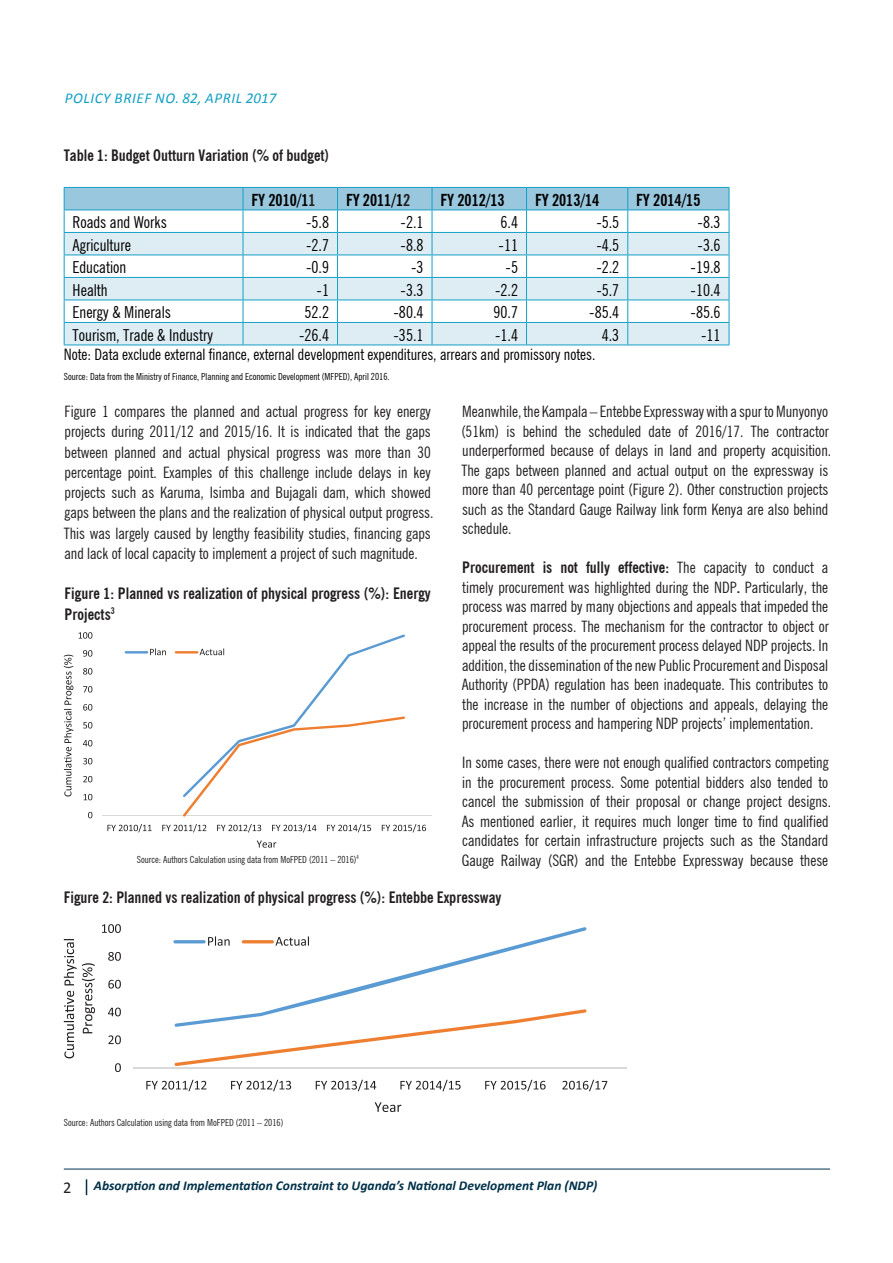
<style>
.page{position:relative;width:893px;height:1263px;background:#fff}
.page>*{position:absolute;margin:0;border:0;box-sizing:border-box;transform-origin:0 0}
.t1{font:condensed 16.5px "News Gothic BT";color:#000}
.t2{font:700 condensed 16.5px "News Gothic BT";color:#000}
.t3{font:16.5px "Calibri";color:#231f20}
.t4{font:condensed 15.75px/19.5px "News Gothic BT";color:#231f20}
.t5{font:700 condensed 15.75px/20.2px "News Gothic BT";color:#231f20}
.t6{font:condensed 15.75px "News Gothic BT";color:#000}
.t7{font:italic 15px "Calibri";letter-spacing:.04em;color:#13a0c5}
.t8{font:italic 700 13.5px "Calibri";color:#003149}
.t9{font:condensed 9.75px "News Gothic BT";color:#231f20}
.t10{font:condensed 9.75px "News Gothic BT";color:#000}
.s1{color:#231f20}
.s2{font-weight:700}
</style>
<div class="page">
<svg style="left:86px;top:1179px;width:1px;height:16px"></svg>
<hr style="left:64px;top:1169px;width:766px;height:1px;background:#003149">
<svg style="left:64px;top:187px;width:666px;height:158px"></svg>
<hr style="left:64px;top:345px;width:179px;height:1px;background:#13a0c5">
<hr style="left:243px;top:345px;width:95px;height:1px;background:#13a0c5">
<hr style="left:338px;top:345px;width:94px;height:1px;background:#13a0c5">
<hr style="left:432px;top:345px;width:94px;height:1px;background:#13a0c5">
<hr style="left:526px;top:345px;width:102px;height:1px;background:#13a0c5">
<hr style="left:628px;top:345px;width:101px;height:1px;background:#13a0c5">
<hr style="left:102px;top:815px;width:329px;height:1px;background:#d8d9d8">
<svg style="left:88px;top:812px;width:4px;height:6px"></svg>
<svg style="left:84px;top:794px;width:8px;height:6px"></svg>
<svg style="left:83px;top:776px;width:9px;height:6px"></svg>
<svg style="left:83px;top:758px;width:9px;height:6px"></svg>
<svg style="left:83px;top:740px;width:9px;height:6px"></svg>
<svg style="left:83px;top:722px;width:9px;height:6px"></svg>
<svg style="left:83px;top:704px;width:9px;height:6px"></svg>
<svg style="left:83px;top:686px;width:9px;height:6px"></svg>
<svg style="left:83px;top:668px;width:9px;height:6px"></svg>
<svg style="left:83px;top:650px;width:9px;height:7px"></svg>
<svg style="left:79px;top:632px;width:13px;height:7px"></svg>
<svg style="left:107px;top:824px;width:45px;height:8px"></svg>
<svg style="left:162px;top:824px;width:44px;height:8px"></svg>
<svg style="left:217px;top:824px;width:44px;height:8px"></svg>
<svg style="left:272px;top:824px;width:44px;height:8px"></svg>
<svg style="left:327px;top:824px;width:44px;height:8px"></svg>
<svg style="left:382px;top:824px;width:44px;height:8px"></svg>
<svg style="left:64px;top:655px;width:9px;height:141px"></svg>
<svg style="left:257px;top:840px;width:19px;height:8px"></svg>
<hr style="left:125px;top:651px;width:23px;height:2px;background:#5a9bd3">
<svg style="left:150px;top:648px;width:16px;height:7px"></svg>
<hr style="left:175px;top:651px;width:23px;height:2px;background:#ee7e30">
<svg style="left:183px;top:634px;width:222px;height:183px"></svg>
<hr style="left:134px;top:1067px;width:493px;height:1px;background:#d8d9d8">
<svg style="left:115px;top:1063px;width:6px;height:9px"></svg>
<svg style="left:108px;top:1035px;width:13px;height:9px"></svg>
<svg style="left:108px;top:1007px;width:13px;height:9px"></svg>
<svg style="left:108px;top:980px;width:13px;height:8px"></svg>
<svg style="left:108px;top:952px;width:13px;height:9px"></svg>
<svg style="left:102px;top:924px;width:19px;height:9px"></svg>
<svg style="left:146px;top:1080px;width:61px;height:11px"></svg>
<svg style="left:231px;top:1080px;width:60px;height:11px"></svg>
<svg style="left:316px;top:1080px;width:60px;height:11px"></svg>
<svg style="left:400px;top:1080px;width:61px;height:11px"></svg>
<svg style="left:485px;top:1080px;width:61px;height:11px"></svg>
<svg style="left:562px;top:1080px;width:45px;height:11px"></svg>
<svg style="left:64px;top:939px;width:31px;height:119px"></svg>
<svg style="left:375px;top:1102px;width:26px;height:10px"></svg>
<hr style="left:173px;top:940px;width:33px;height:3px;background:#5a9bd3;border-radius:2px">
<svg style="left:174px;top:927px;width:413px;height:139px"></svg>
<p class="t7" style="left:65px;top:88px;width:213px">POLICY BRIEF NO. 82, APRIL 2017</p>
<p class="t5" style="left:64px;top:145px;width:267px">Table 1: Budget Outturn Variation (% of budget)</p>
<p class="t2" style="left:252px;top:190px;width:66px">FY 2010/1<span class="s1">1</span></p>
<p class="t2" style="left:346px;top:190px;width:66px">FY 2011/1<span class="s1">2</span></p>
<p class="t2" style="left:441px;top:190px;width:66px">FY 2012/13</p>
<p class="t2" style="left:535px;top:190px;width:66px">FY 2013/14</p>
<p class="t2" style="left:636px;top:190px;width:66px">FY 2014/15</p>
<p class="t1" style="left:73px;top:212px;width:96px">Roads and Works</p>
<p class="t1" style="left:306px;top:212px;width:24px">-5.8</p>
<p class="t1" style="left:401px;top:212px;width:24px">-2.1</p>
<p class="t1" style="left:500px;top:212px;width:19px">6.4</p>
<p class="t1" style="left:596px;top:212px;width:24px">-5.5</p>
<p class="t1" style="left:698px;top:212px;width:24px">-8.3</p>
<p class="t1" style="left:73px;top:235px;width:60px">Agriculture</p>
<p class="t1" style="left:306px;top:235px;width:24px">-2.7</p>
<p class="t1" style="left:401px;top:235px;width:24px">-8.8</p>
<p class="t1" style="left:499px;top:235px;width:21px">-11</p>
<p class="t1" style="left:596px;top:235px;width:24px">-4.5</p>
<p class="t1" style="left:698px;top:235px;width:24px">-3.6</p>
<p class="t1" style="left:73px;top:257px;width:55px">Education</p>
<p class="t1" style="left:306px;top:257px;width:24px">-0.9</p>
<p class="t1" style="left:411px;top:257px;width:14px">-3</p>
<p class="t1" style="left:506px;top:257px;width:14px">-5</p>
<p class="t1" style="left:596px;top:257px;width:24px">-2.2</p>
<p class="t1" style="left:691px;top:257px;width:31px">-19.8</p>
<p class="t1" style="left:73px;top:280px;width:37px">Health</p>
<p class="t1" style="left:317px;top:280px;width:14px">-1</p>
<p class="t1" style="left:401px;top:280px;width:24px">-3.3</p>
<p class="t1" style="left:495px;top:280px;width:24px">-2.2</p>
<p class="t1" style="left:596px;top:280px;width:24px">-5.7</p>
<p class="t1" style="left:691px;top:280px;width:31px">-10.4</p>
<p class="t1" style="left:73px;top:302px;width:100px">Energy &amp; Minerals</p>
<p class="t1" style="left:304px;top:302px;width:26px">52.2</p>
<p class="t1" style="left:394px;top:302px;width:31px">-80.4</p>
<p class="t1" style="left:493px;top:302px;width:26px">90.7</p>
<p class="t1" style="left:589px;top:302px;width:31px">-85.4</p>
<p class="t1" style="left:691px;top:302px;width:31px">-85.6</p>
<p class="t1" style="left:73px;top:325px;width:142px">Tourism, Trade &amp; Industry</p>
<p class="t1" style="left:299px;top:325px;width:31px">-26.4</p>
<p class="t1" style="left:394px;top:325px;width:31px">-35.1</p>
<p class="t1" style="left:495px;top:325px;width:24px">-1.4</p>
<p class="t1" style="left:602px;top:325px;width:19px">4.3</p>
<p class="t1" style="left:701px;top:325px;width:21px">-11</p>
<p class="t6" style="left:64px;top:344px;width:533px">Note: Data exclude external finance, external development expenditures, arrears and promissory notes.</p>
<p class="t10" style="left:64px;top:370px;width:327px">Source: Data from the Ministry of Finance, Planning and Economic Development (MFPED), April 2016.</p>
<p class="t4" style="left:64px;top:401px;width:371px;line-height:20.2px">Figure 1 compares the planned and actual progress for key energy projects during 2011/12 and 2015/16. It is indicated that the gaps between planned and actual physical progress was more than 30 percentage point. Examples of this challenge include delays in key projects such as Karuma, Isimba and Bujagali dam, which showed gaps between the plans and the realization of physical output progress.<br>This was largely caused by lengthy feasibility studies, financing gaps and lack of local capacity to implement a project of such magnitude.</p>
<p class="t5" style="left:65px;top:583px;width:368px">Figure 1: Planned vs realization of physical progress (%): Energy<br>Projects<sup>3</sup></p>
<p class="t9" style="left:137px;top:853px;width:224px">Source: Authors Calculation using data from MoFPED (2011 – 2016)<sup>4</sup></p>
<p class="t4" style="left:461px;top:402px;width:371px">Meanwhile, the Kampala – Entebbe Expressway with a spur to Munyonyo (51km) is behind the scheduled date of 2016/17. The contractor underperformed because of delays in land and property acquisition.<br>The gaps between planned and actual output on the expressway is more than 40 percentage point (Figure 2). Other construction projects such as the Standard Gauge Railway link form Kenya are also behind schedule.</p>
<p class="t4" style="left:462px;top:558px;width:369px;text-align:justify"><span class="s2">Procurement is not fully effective:</span> The capacity to conduct a timely procurement was highlighted during the NDP<span class="s2">.</span> Particularly, the process was marred by many objections and appeals that impeded the procurement process. The mechanism for the contractor to object or appeal the results of the procurement process delayed NDP projects. In addition, the dissemination of the new Public Procurement and Disposal Authority (PPDA) regulation has been inadequate. This contributes to the increase in the number of objections and appeals, delaying the procurement process and hampering NDP projects’ implementation.</p>
<p class="t4" style="left:462px;top:753px;width:371px">In some cases, there were not enough qualified contractors competing in the procurement process. Some potential bidders also tended to cancel the submission of their proposal or change project designs.<br>As mentioned earlier, it requires much longer time to find qualified candidates for certain infrastructure projects such as the Standard Gauge Railway (SGR) and the Entebbe Expressway because these</p>
<p class="t5" style="left:64px;top:887px;width:439px">Figure 2: Planned vs realization of physical progress (%): Entebbe Expressway</p>
<p class="t9" style="left:64px;top:1116px;width:221px">Source: Authors Calculation using data from MoFPED (2011 – 2016)</p>
<p class="t3" style="left:63px;top:1177px;width:10px">2</p>
<p class="t8" style="left:94px;top:1177px;width:505px">Absorption and Implementation Constraint to Uganda’s National Development Plan (NDP)</p>
</div>
